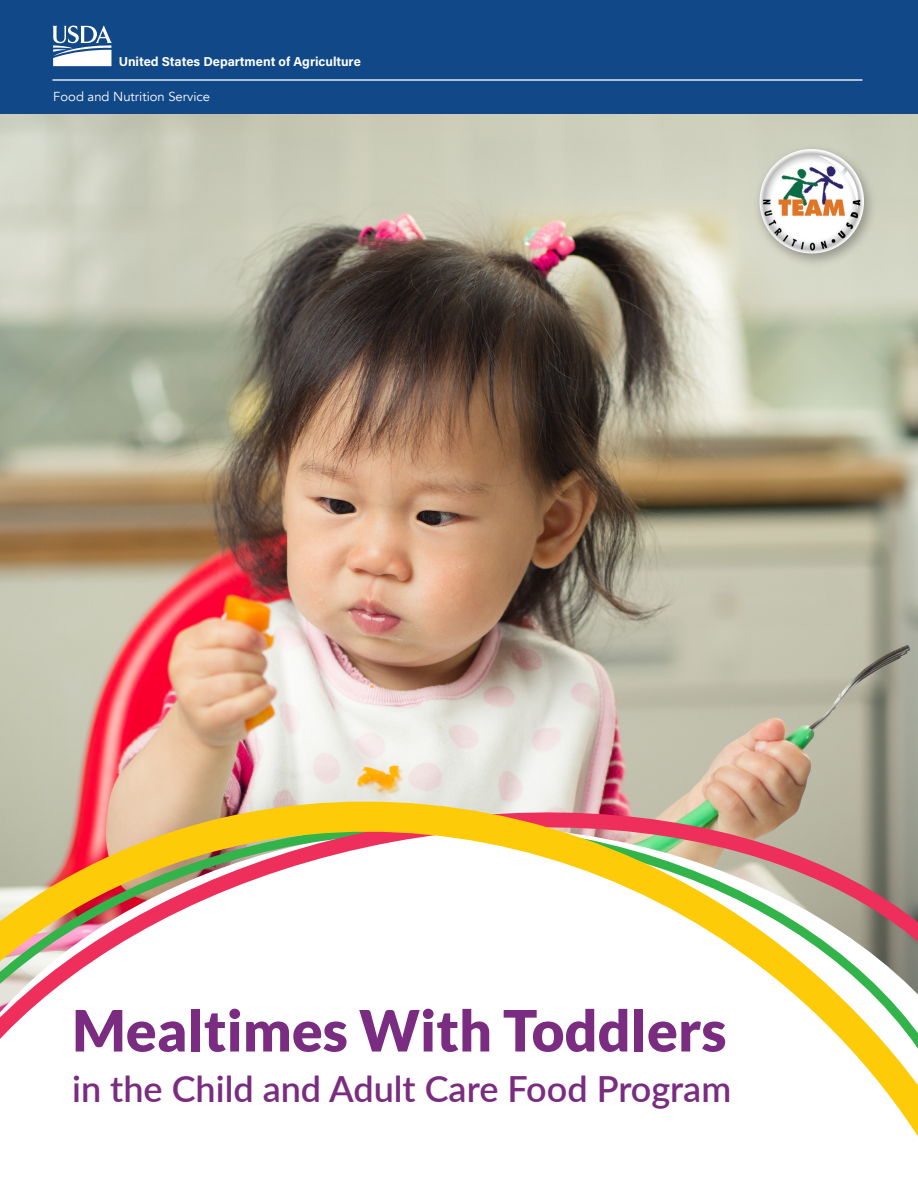
<style>
.page{position:relative;width:918px;height:1188px;background:#fff}
.page>*{position:absolute;margin:0;border:0;box-sizing:border-box;transform-origin:0 0}
.t1{font:900 57px "Lato";color:#7a2c81}
.t2{font:600 36px "Lato";color:#7a2c81}
.t3{font:13.05px "Avenir";color:#fff}
.t4{font:700 12.9px "Acumin Pro";color:#fff}
</style>
<div class="page">
<img style="left:0;top:113px;width:918px;height:626px">
<svg style="left:0;top:739px;width:918px;height:398px"></svg>
<div style="left:0;top:0;width:918px;height:113px;background:#114988"></div>
<hr style="left:52px;top:79px;width:810px;height:2px;background:#fff">
<svg style="left:52px;top:25px;width:60px;height:41px"></svg>
<div style="left:753px;top:144px;width:124px;height:124px;background:#231f20;opacity:.35"></div>
<img style="left:760px;top:149px;width:104px;height:104px;border-radius:52px">
<p class="t4" style="left:119px;top:53px;width:244px">United States Department of Agriculture</p>
<p class="t3" style="left:53px;top:89px;width:158px">Food and Nutrition Service</p>
<h1 class="t1" style="left:72px;top:997px;width:656px">Mealtimes With Toddlers</h1>
<h2 class="t2" style="left:72px;top:1063px;width:661px">in the Child and Adult Care Food Program</h2>
</div>
